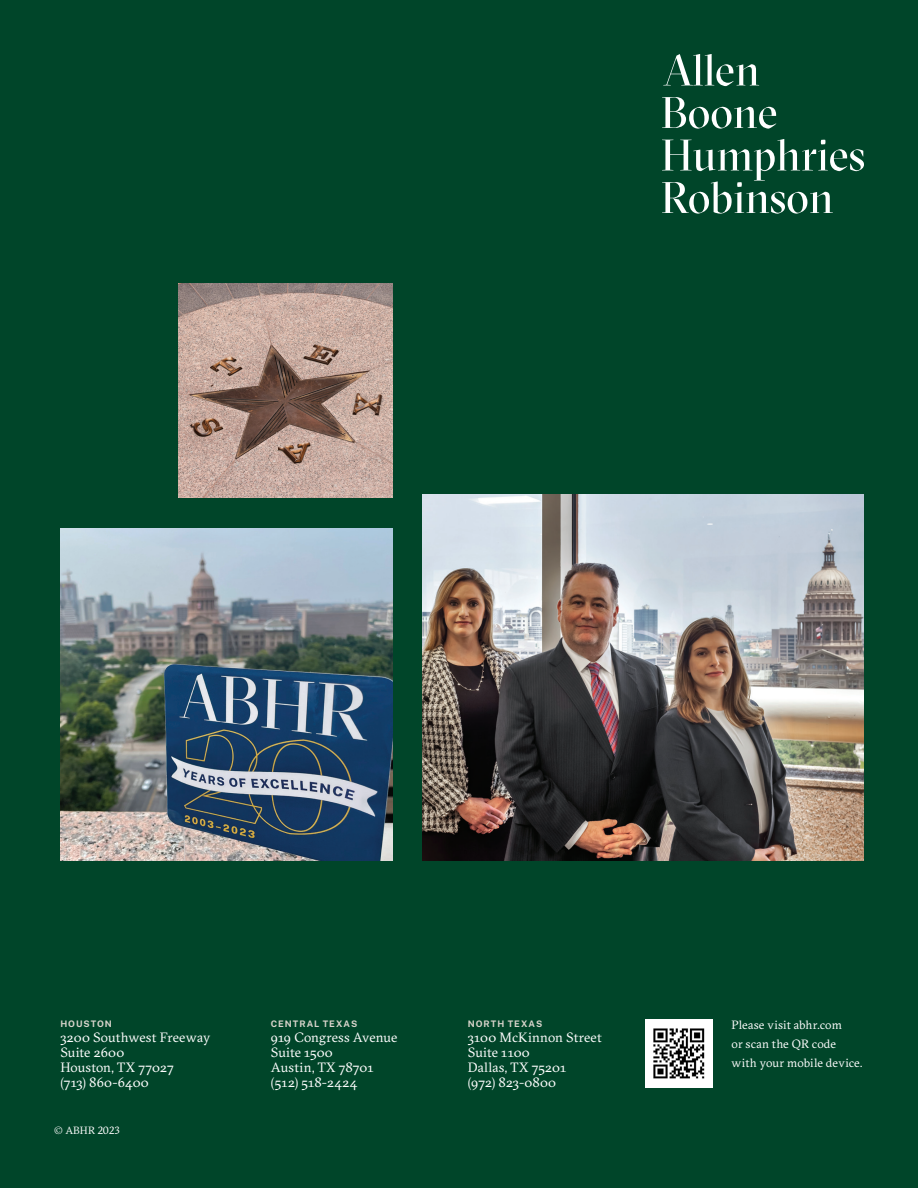
<style>
.page{position:relative;width:918px;height:1188px;background:#004529}
.page>*{position:absolute;margin:0;border:0;box-sizing:border-box;transform-origin:0 0}
.t1{font:13.5px "GT Sectra";letter-spacing:.01em;color:#fff}
.General_text{font:12px/19.2px "GT Sectra";letter-spacing:.01em;color:#fff}
.General_text-2{font:10.5px "GT Sectra";letter-spacing:.015em;color:#fff}
.t2{font:700 9px "Public Sans";letter-spacing:.105em;color:#d9d5cc}
</style>
<div class="page">
<svg style="left:663px;top:54px;width:96px;height:32px"></svg>
<svg style="left:662px;top:97px;width:114px;height:32px"></svg>
<svg style="left:662px;top:139px;width:202px;height:75px"></svg>
<img style="left:646px;top:1020px;width:67px;height:67px">
<img style="left:423px;top:495px;width:441px;height:366px">
<img style="left:60px;top:529px;width:332px;height:332px">
<img style="left:179px;top:284px;width:213px;height:214px">
<p class="t2" style="left:60px;top:1018px;width:53px">HOUSTON</p>
<p class="t1" style="left:60px;top:1029px;width:152px">3200 Southwest Freeway</p>
<p class="t1" style="left:60px;top:1044px;width:65px">Suite 2600</p>
<p class="t1" style="left:60px;top:1059px;width:115px">Houston, TX 77027</p>
<p class="t1" style="left:60px;top:1074px;width:90px">(713) 860-6400</p>
<p class="General_text-2" style="left:54px;top:1124px;width:68px">© ABHR 2023</p>
<p class="t2" style="left:271px;top:1018px;width:88px">CENTRAL TEXAS</p>
<p class="t1" style="left:271px;top:1029px;width:128px">919 Congress Avenue</p>
<p class="t1" style="left:271px;top:1044px;width:63px">Suite 1500</p>
<p class="t1" style="left:271px;top:1059px;width:104px">Austin, TX 78701</p>
<p class="t1" style="left:271px;top:1074px;width:88px">(512) 518-2424</p>
<p class="t2" style="left:468px;top:1018px;width:76px">NORTH TEXAS</p>
<p class="t1" style="left:468px;top:1029px;width:135px">3100 McKinnon Street</p>
<p class="t1" style="left:468px;top:1044px;width:63px">Suite 1100</p>
<p class="t1" style="left:468px;top:1059px;width:100px">Dallas, TX 75201</p>
<p class="t1" style="left:468px;top:1074px;width:90px">(972) 823-0800</p>
<p class="General_text" style="left:732px;top:1015px;width:132px">Please visit abhr.com<br>or scan the QR code with your mobile device.</p>
</div>
